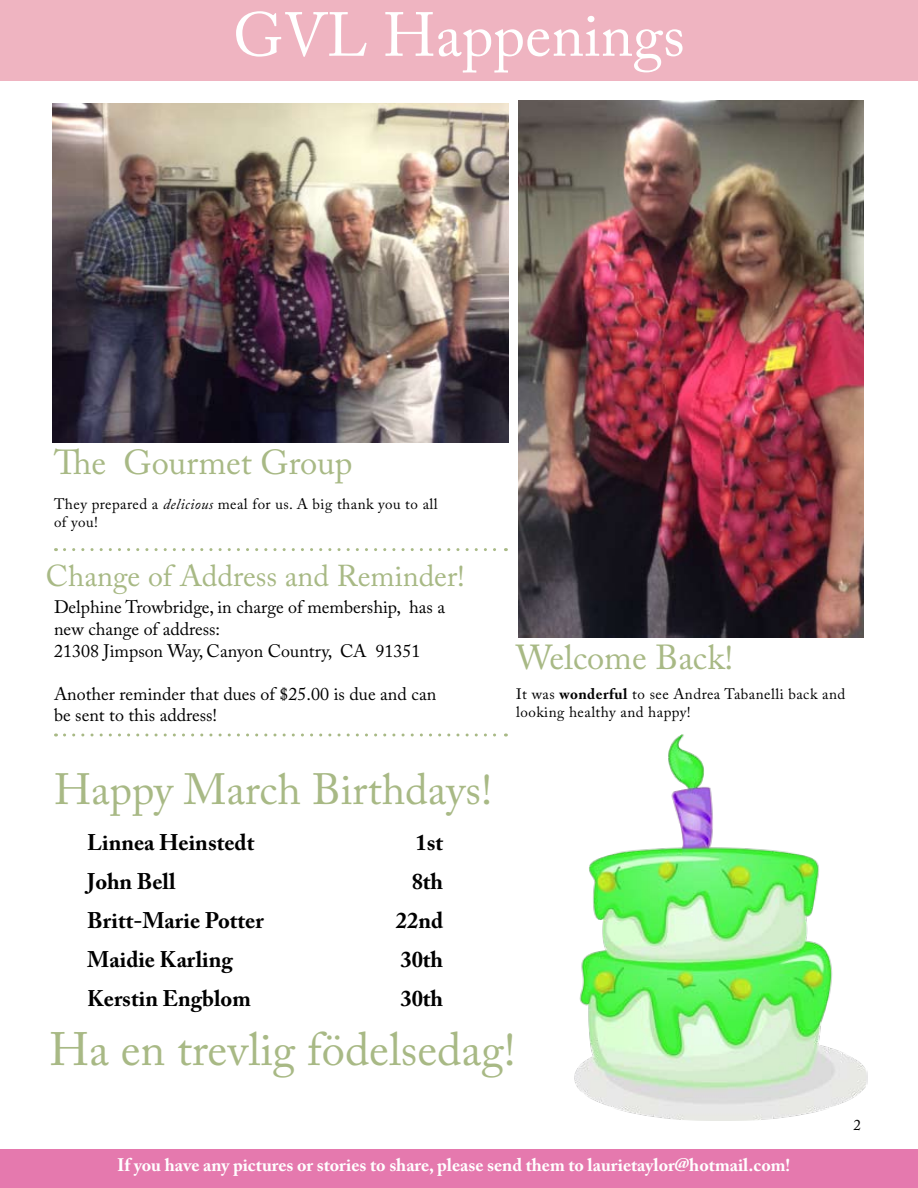
<style>
.page{position:relative;width:918px;height:1188px;background:#fff}
.page>*{position:absolute;margin:0;border:0;box-sizing:border-box;transform-origin:0 0}
.t1{font:61.5px "Adobe Caslon Pro";color:#fff}
.t2{font:46.5px "Adobe Caslon Pro";color:#a8b985}
.t3{font:43.5px "Adobe Caslon Pro";color:#a8b985}
.t4{font:34.5px "Adobe Caslon Pro";color:#a8b985}
.t5{font:30px "Adobe Caslon Pro";color:#a8b985}
.t6{font:700 22.5px "Adobe Caslon Pro";color:#000}
.t7{font:18px/21.6px "Adobe Caslon Pro";color:#000}
.t8{font:700 18px "Adobe Caslon Pro";color:#fff}
.t9{font:15px/18px "Adobe Caslon Pro";letter-spacing:.03em;color:#000}
.s1{font-style:italic}
.s2{font-weight:700}
</style>
<div class="page">
<div style="left:0;top:0;width:918px;height:81px;background:#efb4c1"></div>
<img style="left:52px;top:103px;width:456px;height:339px">
<img style="left:574px;top:735px;width:294px;height:386px">
<svg style="left:64px;top:734px;width:442px;height:2px"></svg>
<svg style="left:64px;top:548px;width:442px;height:3px"></svg>
<div style="left:0;top:1149px;width:918px;height:39px;background:#e579ae"></div>
<img style="left:519px;top:101px;width:345px;height:536px">
<h1 class="t1" style="left:233px;top:-1px;width:453px">GVL Happenings</h1>
<h3 class="t4" style="left:54px;top:442px;width:300px">The Gourmet Group</h3>
<p class="t9" style="left:54px;top:494px;width:385px">They prepared a <span class="s1">delicious</span> meal for us. A big thank you to all of you!</p>
<h3 class="t5" style="left:46px;top:558px;width:421px">Change of Address and Reminder!</h3>
<p class="t7" style="left:54px;top:596px;width:393px">Delphine Trowbridge, in charge of membership, has a new change of address:<br>21308 Jimpson Way, Canyon Country, CA 91351</p>
<p class="t7" style="left:54px;top:683px;width:384px">Another reminder that dues of $25.00 is due and can be sent to this address!</p>
<h3 class="t4" style="left:516px;top:637px;width:219px">Welcome Back!</h3>
<p class="t9" style="left:516px;top:685px;width:330px">It was <span class="s2">wonderful</span> to see Andrea Tabanelli back and looking healthy and happy!</p>
<h3 class="t3" style="left:54px;top:764px;width:440px">Happy March Birthdays!</h3>
<p class="t6" style="left:87px;top:829px;width:169px">Linnea Heinstedt</p>
<p class="t6" style="left:416px;top:829px;width:29px">1st</p>
<p class="t6" style="left:87px;top:868px;width:90px">John Bell</p>
<p class="t6" style="left:412px;top:868px;width:33px">8th</p>
<p class="t6" style="left:87px;top:907px;width:178px">Britt-Marie Potter</p>
<p class="t6" style="left:396px;top:907px;width:49px">22nd</p>
<p class="t6" style="left:87px;top:946px;width:147px">Maidie Karling</p>
<p class="t6" style="left:400px;top:946px;width:44px">30th</p>
<p class="t6" style="left:87px;top:985px;width:165px">Kerstin Engblom</p>
<p class="t6" style="left:400px;top:985px;width:44px">30th</p>
<h2 class="t2" style="left:50px;top:1021px;width:468px">Ha en trevlig födelsedag!</h2>
<p class="t8" style="left:117px;top:1155px;width:675px">If you have any pictures or stories to share, please send them to laurietaylor@hotmail.com!</p>
<p class="t9" style="left:854px;top:1116px;width:9px">2</p>
</div>
